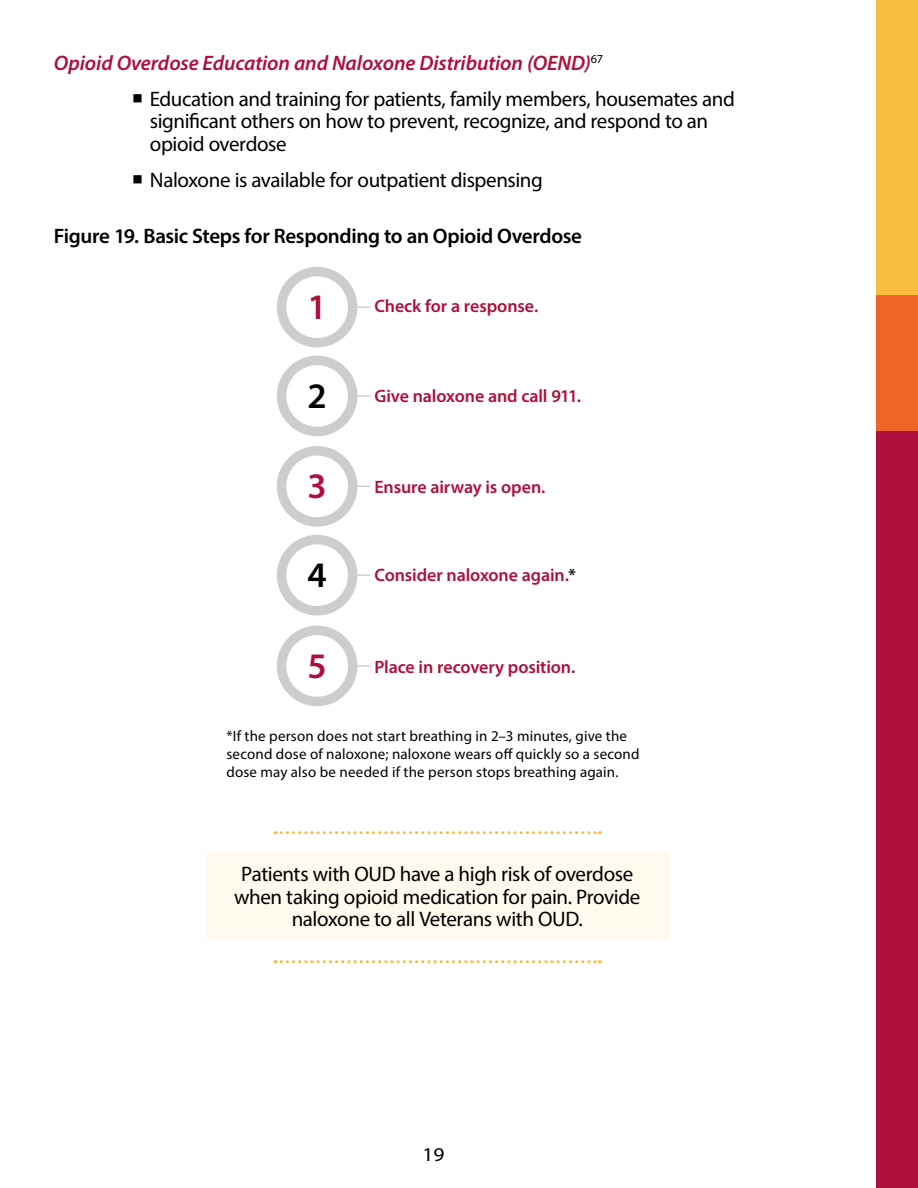
<style>
.page{position:relative;width:918px;height:1188px;background:#fff}
.page>*{position:absolute;margin:0;border:0;box-sizing:border-box;transform-origin:0 0}
.t1{font:600 36px "Myriad Pro";color:#af103b}
.t2{font:600 36px "Myriad Pro";color:#000}
.t3{font:21px/22.5px "Myriad Pro";letter-spacing:-.02em;color:#000}
.t4{font:italic 600 21px "Myriad Pro";letter-spacing:-.005em;color:#af103b}
.t5{font:600 21px "Myriad Pro";letter-spacing:-.015em;color:#000}
.t6{font:19.5px "Myriad Pro";color:#000;scale:1.1 1}
.t7{font:600 18px "Myriad Pro";letter-spacing:-.005em;color:#af103b}
.t8{font:15px/18px "Myriad Pro";letter-spacing:.01em;color:#000}
.s1{color:#000}
</style>
<div class="page">
<div style="left:877px;top:1px;width:41px;height:1187px;background:#af103b"></div>
<div style="left:877px;top:288px;width:41px;height:143px;background:#ef6525"></div>
<div style="left:877px;top:0;width:41px;height:295px;background:#f8bd3f"></div>
<div style="left:206px;top:852px;width:462px;height:88px;background:#fff9ee"></div>
<svg style="left:275px;top:960px;width:325px;height:3px"></svg>
<svg style="left:275px;top:831px;width:325px;height:3px"></svg>
<hr style="left:317px;top:306px;width:53px;height:2px;background:#cbcdce">
<svg style="left:277px;top:267px;width:80px;height:80px"></svg>
<hr style="left:317px;top:395px;width:53px;height:2px;background:#cbcdce">
<svg style="left:277px;top:356px;width:80px;height:80px"></svg>
<hr style="left:317px;top:486px;width:53px;height:1px;background:#cbcdce">
<svg style="left:277px;top:446px;width:80px;height:81px"></svg>
<hr style="left:317px;top:575px;width:53px;height:1px;background:#cbcdce">
<svg style="left:277px;top:535px;width:80px;height:80px"></svg>
<hr style="left:317px;top:665px;width:53px;height:2px;background:#cbcdce">
<svg style="left:277px;top:626px;width:80px;height:80px"></svg>
<h3 class="t4" style="left:54px;top:49px;width:551px">Opioid Overdose Education and Naloxone Distribution (OEND)<sup>67</sup></h3>
<p class="t3" style="left:150px;top:87px;width:587px;text-indent:-18px">○ Education and training for patients, family members, housemates and signifcant others on how to prevent, recognize, and respond to an opioid overdose</p>
<p class="t3" style="left:132px;top:168px;width:413px">○ Naloxone is available for outpatient dispensing</p>
<p class="t5" style="left:54px;top:223px;width:530px">Figure 19. Basic Steps for Responding to an Opioid Overdose</p>
<p class="t1" style="left:307px;top:284px;width:21px">1</p>
<p class="t7" style="left:374px;top:295px;width:165px">Check for a response.</p>
<p class="t2" style="left:307px;top:373px;width:21px">2</p>
<p class="t7" style="left:374px;top:384px;width:208px">Give naloxone and call 911.</p>
<p class="t1" style="left:307px;top:463px;width:21px">3</p>
<p class="t7" style="left:374px;top:476px;width:173px">Ensure airway is open.</p>
<p class="t2" style="left:307px;top:552px;width:21px">4</p>
<p class="t7" style="left:374px;top:563px;width:203px">Consider naloxone again.<span class="s1">*</span></p>
<p class="t1" style="left:307px;top:643px;width:21px">5</p>
<p class="t7" style="left:374px;top:656px;width:202px">Place in recovery position.</p>
<p class="t8" style="left:226px;top:727px;width:415px">*If the person does not start breathing in 2–3 minutes, give the second dose of naloxone; naloxone wears o˜ quickly so a second dose may also be needed if the person stops breathing again.</p>
<p class="t3" style="left:234px;top:863px;width:408px;text-align:center">Patients with OUD have a high risk of overdose when taking opioid medication for pain. Provide naloxone to all Veterans with OUD.</p>
<p class="t6" style="left:422px;top:1143px;width:22px">19</p>
</div>
